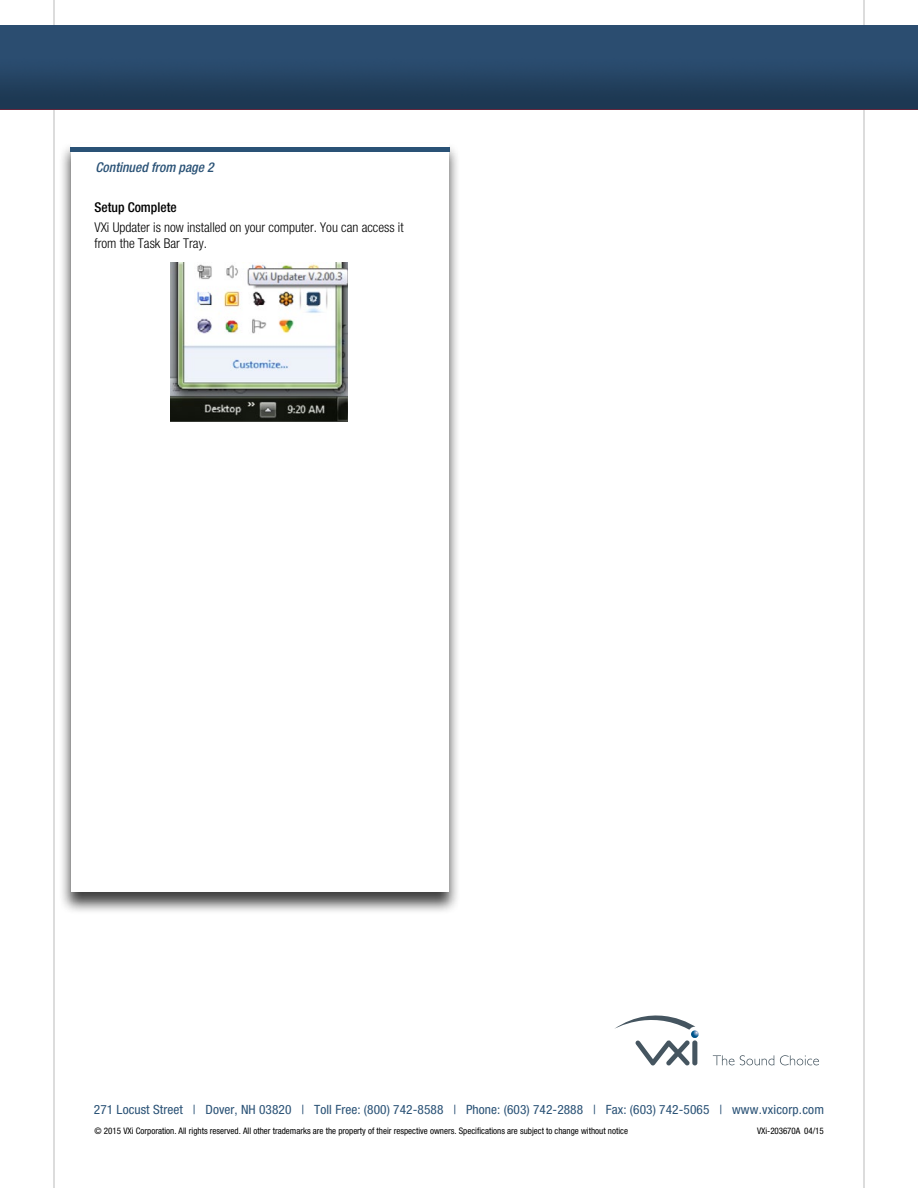
<style>
.page{position:relative;width:918px;height:1188px;background:#fff}
.page>*{position:absolute;margin:0;border:0;box-sizing:border-box;transform-origin:0 0}
.t1{font:300 condensed 13.5px/16.5px "Helvetica Neue";color:#000}
.t2{font:italic 500 condensed 13.5px "Helvetica Neue";color:#2a5276}
.t3{font:500 condensed 13.5px "Helvetica Neue";color:#000}
.t4{font:condensed 12.75px "Helvetica Neue";letter-spacing:.005em;color:#2a5276;scale:1.05 1}
.t5{font:condensed 9px "Helvetica Neue";color:#000}
</style>
<div class="page">
<hr style="left:864px;top:0;width:1px;height:1188px;background:#000">
<hr style="left:54px;top:0;width:1px;height:1188px;background:#000">
<img style="left:0;top:26px;width:918px;height:83px">
<div style="left:58px;top:141px;width:402px;height:774px;background:#000;opacity:.75"></div>
<div style="left:71px;top:143px;width:378px;height:748px;background:#fff"></div>
<div style="left:70px;top:147px;width:379px;height:5px;background:#2a5276"></div>
<img style="left:171px;top:263px;width:177px;height:158px">
<svg style="left:614px;top:1016px;width:85px;height:49px"></svg>
<svg style="left:713px;top:1055px;width:61px;height:10px"></svg>
<svg style="left:780px;top:1055px;width:39px;height:10px"></svg>
<h1 class="t2" style="left:96px;top:159px;width:120px">Continued from page 2</h1>
<h1 class="t3" style="left:94px;top:199px;width:84px">Setup Complete</h1>
<h1 class="t1" style="left:94px;top:219px;width:311px">VXi Updater is now installed on your computer. You can access it from the Task Bar Tray.</h1>
<h2 class="t4" style="left:94px;top:1102px;width:697px">271 Locust Street | Dover, NH 03820 | Toll Free: (800) 742-8588 | Phone: (603) 742-2888 | Fax: (603) 742-5065 | www.vxicorp.com</h2>
<p class="t5" style="left:95px;top:1126px;width:535px">© 2015 VXi Corporation. All rights reserved. All other trademarks are the property of their respective owners. Specifications are subject to change without notice</p>
<p class="t5" style="left:757px;top:1126px;width:68px">VXi-203670A 04/15</p>
</div>
